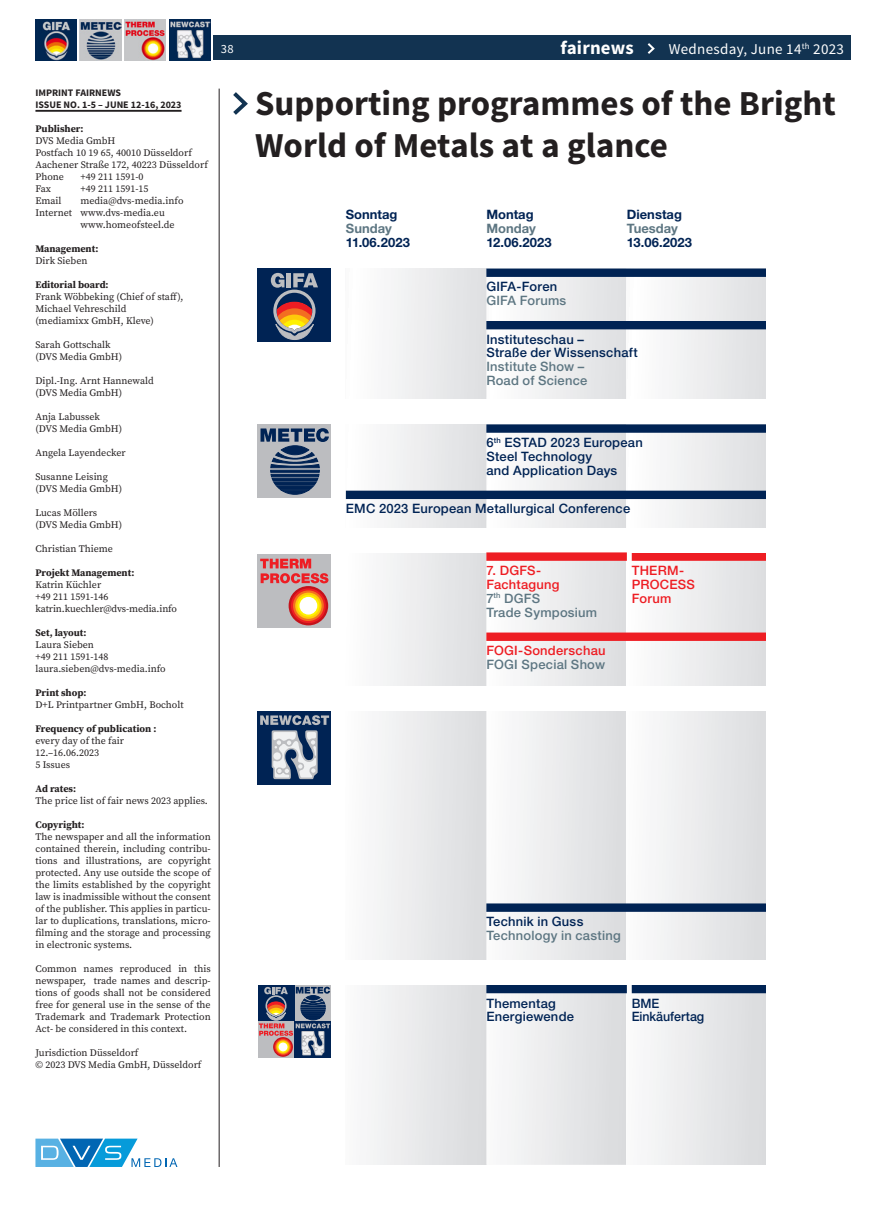
<style>
.page{position:relative;width:883px;height:1205px;background:#fff}
.page>*{position:absolute;margin:0;border:0;box-sizing:border-box;transform-origin:0 0}
.t1{font:700 35px/42.5px "Source Sans Pro";color:#231f20}
.t2{font:700 18.75px "Source Sans Pro";letter-spacing:.01em;color:#fff}
.t3{font:15px "Source Sans Pro";letter-spacing:.02em;color:#fff}
.t4{font:500 13px/13.9px "Helvetica Neue LT Std";letter-spacing:.02em;color:#002354}
.t5{font:500 13px/13.9px "Helvetica Neue LT Std";letter-spacing:.02em;color:#5d7682}
.t6{font:700 13px "Helvetica Neue LT Std";color:#002354}
.t7{font:500 13px/13.9px "Helvetica Neue LT Std";letter-spacing:.02em;color:#ee1d23}
.t8{font:700 13px "Helvetica Neue LT Std";color:#5d7682}
.t9{font:500 13px/13.9px "Helvetica Neue LT Std";color:#002354;scale:.96 1}
.t10{font:12.5px "Source Sans Pro";color:#fff}
.t11{font:10px/12px "Source Serif Pro";color:#231f20}
.t12{font:700 10px "Source Serif Pro";color:#231f20}
.t13{font:700 10px/12px "Source Sans Pro";color:#231f20}
.s1{color:#ee1d23}
</style>
<div class="page">
<div style="left:214px;top:35px;width:636px;height:25px;background:#123351"></div>
<svg style="left:647px;top:43px;width:8px;height:11px"></svg>
<img style="left:169px;top:19px;width:41px;height:41px">
<img style="left:35px;top:19px;width:41px;height:41px">
<img style="left:80px;top:19px;width:41px;height:41px">
<img style="left:125px;top:19px;width:41px;height:41px">
<hr style="left:219px;top:89px;width:1px;height:1078px;background:#231f20">
<div style="left:346px;top:268px;width:140px;height:897px;background:linear-gradient(to right,#fdfdfd,#dcdddf)"></div>
<svg style="left:486px;top:277px;width:140px;height:888px"></svg>
<div style="left:626px;top:268px;width:139px;height:897px;background:linear-gradient(to right,#fdfdfd,#dcdddf)"></div>
<div style="left:631px;top:552px;width:134px;height:9px;background:#ee1d23"></div>
<div style="left:234px;top:400px;width:531px;height:24px;background:#fff"></div>
<div style="left:234px;top:528px;width:531px;height:24px;background:#fff"></div>
<div style="left:234px;top:687px;width:531px;height:24px;background:#fff"></div>
<svg style="left:294px;top:985px;width:37px;height:36px"></svg>
<div style="left:257px;top:984px;width:37px;height:37px;background:#002354"></div>
<div style="left:257px;top:1021px;width:37px;height:37px;background:#bcbdc0"></div>
<svg style="left:273px;top:1037px;width:20px;height:20px"></svg>
<svg style="left:294px;top:1021px;width:37px;height:37px"></svg>
<svg style="left:259px;top:987px;width:71px;height:68px"></svg>
<div style="left:631px;top:985px;width:134px;height:8px;background:#002354"></div>
<div style="left:257px;top:268px;width:74px;height:74px;background:#002354"></div>
<svg style="left:271px;top:273px;width:47px;height:67px"></svg>
<div style="left:257px;top:424px;width:74px;height:74px;background:#bcbdc0"></div>
<div style="left:281px;top:446px;width:27px;height:9px;background:#002354;border-radius:50%"></div>
<div style="left:281px;top:446px;width:28px;height:9px;border:1px solid #002354;border-radius:50%"></div>
<svg style="left:270px;top:452px;width:49px;height:42px"></svg>
<svg style="left:260px;top:428px;width:69px;height:14px"></svg>
<div style="left:257px;top:555px;width:74px;height:73px;background:#bcbdc0"></div>
<svg style="left:288px;top:586px;width:40px;height:39px"></svg>
<svg style="left:291px;top:588px;width:35px;height:35px"></svg>
<svg style="left:293px;top:590px;width:31px;height:31px"></svg>
<svg style="left:295px;top:592px;width:26px;height:27px"></svg>
<svg style="left:297px;top:595px;width:22px;height:22px"></svg>
<div style="left:299px;top:597px;width:18px;height:17px;background:#fff;border-radius:50%"></div>
<svg style="left:260px;top:559px;width:68px;height:24px"></svg>
<div style="left:486px;top:268px;width:279px;height:9px;background:#002354"></div>
<div style="left:486px;top:903px;width:279px;height:9px;background:#002354"></div>
<div style="left:486px;top:552px;width:140px;height:9px;background:#ee1d23"></div>
<div style="left:486px;top:632px;width:279px;height:9px;background:#ee1d23"></div>
<div style="left:486px;top:985px;width:140px;height:8px;background:#002354"></div>
<div style="left:346px;top:491px;width:419px;height:8px;background:#002354"></div>
<div style="left:486px;top:424px;width:279px;height:9px;background:#002354"></div>
<div style="left:486px;top:321px;width:279px;height:8px;background:#002354"></div>
<div style="left:234px;top:960px;width:531px;height:24px;background:#fff"></div>
<div style="left:257px;top:711px;width:74px;height:74px;background:#002354"></div>
<svg style="left:260px;top:715px;width:69px;height:64px"></svg>
<svg style="left:233px;top:92px;width:15px;height:23px"></svg>
<hr style="left:35px;top:110px;width:146px;height:2px;background:#231f20">
<svg style="left:35px;top:1138px;width:142px;height:29px"></svg>
<p class="t10" style="left:221px;top:41px;width:14px">38</p>
<p class="t13" style="left:35px;top:87px;width:147px">IMPRINT FAIRNEWS<br>ISSUE NO. 1-5 – JUNE 12-16, 2023</p>
<p class="t12" style="left:35px;top:122px;width:49px">Publisher:</p>
<p class="t11" style="left:35px;top:135px;width:174px">DVS Media GmbH<br>Postfach 10 19 65, 40010 Düsseldorf<br>Aachener Straße 172, 40223 Düsseldorf<br>Phone</p>
<p class="t11" style="left:80px;top:171px;width:65px">+49 211 1591-0</p>
<p class="t11" style="left:35px;top:183px;width:17px">Fax</p>
<p class="t11" style="left:80px;top:183px;width:70px">+49 211 1591-15</p>
<p class="t11" style="left:35px;top:195px;width:28px">Email</p>
<p class="t11" style="left:80px;top:195px;width:104px">media@dvs-media.info</p>
<p class="t11" style="left:35px;top:207px;width:131px">Internet www.dvs-media.eu</p>
<p class="t11" style="left:80px;top:219px;width:95px">www.homeofsteel.de</p>
<p class="t12" style="left:35px;top:242px;width:64px">Management:</p>
<p class="t11" style="left:35px;top:255px;width:54px">Dirk Sieben</p>
<p class="t12" style="left:35px;top:278px;width:75px">Editorial board:</p>
<p class="t11" style="left:35px;top:291px;width:149px">Frank Wöbbeking (Chief of staff),<br>Michael Vehreschild<br>(mediamixx GmbH, Kleve)</p>
<p class="t11" style="left:35px;top:339px;width:88px">Sarah Gottschalk (DVS Media GmbH)</p>
<p class="t11" style="left:35px;top:375px;width:120px">Dipl.-Ing. Arnt Hannewald (DVS Media GmbH)</p>
<p class="t11" style="left:35px;top:411px;width:88px">Anja Labussek (DVS Media GmbH)</p>
<p class="t11" style="left:35px;top:447px;width:92px">Angela Layendecker</p>
<p class="t11" style="left:35px;top:471px;width:88px">Susanne Leising (DVS Media GmbH)</p>
<p class="t11" style="left:35px;top:507px;width:88px">Lucas Möllers<br>(DVS Media GmbH)</p>
<p class="t11" style="left:35px;top:543px;width:79px">Christian Thieme</p>
<p class="t12" style="left:35px;top:566px;width:100px">Projekt Management:</p>
<p class="t11" style="left:35px;top:579px;width:143px">Katrin Küchler<br>+49 211 1591-146 katrin.kuechler@dvs-media.info</p>
<p class="t12" style="left:35px;top:626px;width:52px">Set, layout:</p>
<p class="t11" style="left:35px;top:639px;width:132px">Laura Sieben<br>+49 211 1591-148 laura.sieben@dvs-media.info</p>
<p class="t12" style="left:35px;top:686px;width:52px">Print shop:</p>
<p class="t11" style="left:35px;top:699px;width:150px">D+L Printpartner GmbH, Bocholt</p>
<p class="t12" style="left:35px;top:722px;width:122px">Frequency of publication :</p>
<p class="t11" style="left:35px;top:735px;width:90px">every day of the fair<br>12.–16.06.2023<br>5 Issues</p>
<p class="t12" style="left:35px;top:782px;width:42px">Ad rates:</p>
<p class="t11" style="left:35px;top:795px;width:174px">The price list of fair news 2023 applies.</p>
<p class="t12" style="left:35px;top:818px;width:51px">Copyright:</p>
<p class="t11" style="left:35px;top:831px;width:177px;text-align:justify">The newspaper and all the information contained therein, including contribu&shy;tions and illustrations, are copyright protected. Any use outside the scope of the limits established by the copyright law is inadmissible without the consent of the publisher. This applies in particu&shy;lar to duplications, translations, micro&shy;filming and the storage and processing in electronic systems.</p>
<p class="t11" style="left:35px;top:963px;width:177px;text-align:justify">Common names reproduced in this newspaper, trade names and descrip&shy;tions of goods shall not be considered free for general use in the sense of the Trademark and Trademark Protection Act- be considered in this context.</p>
<p class="t11" style="left:35px;top:1047px;width:167px">Jurisdiction Düsseldorf<br>© 2023 DVS Media GmbH, Düsseldorf</p>
<h2 class="t2" style="left:560px;top:36px;width:75px">fairnews</h2>
<h3 class="t3" style="left:668px;top:40px;width:177px">Wednesday, June 14<sup>th</sup> 2023</h3>
<h1 class="t1" style="left:255px;top:83px;width:582px">Supporting programmes of the Bright<br>World of Metals at a glance</h1>
<h3 class="t6" style="left:346px;top:206px;width:53px">Sonntag</h3>
<h3 class="t8" style="left:346px;top:220px;width:47px">Sunday</h3>
<h3 class="t6" style="left:346px;top:234px;width:65px">11.06.2023</h3>
<h3 class="t6" style="left:486px;top:206px;width:49px">Montag</h3>
<h3 class="t8" style="left:486px;top:220px;width:51px">Monday</h3>
<h3 class="t6" style="left:486px;top:234px;width:67px">12.06.2023</h3>
<h3 class="t4" style="left:486px;top:279px;width:72px">GIFA-Foren</h3>
<h3 class="t5" style="left:486px;top:293px;width:81px">GIFA Forums</h3>
<h3 class="t6" style="left:626px;top:206px;width:57px">Dienstag</h3>
<h3 class="t8" style="left:626px;top:220px;width:53px">Tuesday</h3>
<h3 class="t6" style="left:626px;top:234px;width:67px">13.06.2023</h3>
<h3 class="t4" style="left:486px;top:332px;width:153px">Instituteschau –<br>Straße der Wissenschaft</h3>
<h3 class="t5" style="left:486px;top:360px;width:102px">Institute Show –<br>Road of Science</h3>
<h3 class="t4" style="left:486px;top:435px;width:158px">6<sup>th</sup> ESTAD 2023 European<br>Steel Technology<br>and Application Days</h3>
<h3 class="t4" style="left:346px;top:501px;width:286px">EMC 2023 European Metallurgical Conference</h3>
<h3 class="t5" style="left:486px;top:563px;width:112px"><span class="s1">7. DGFS-<br>Fachtagung<br></span>7<sup>th</sup> DGFS<br>Trade Symposium</h3>
<h3 class="t7" style="left:486px;top:643px;width:121px">FOGI-Sonderschau</h3>
<h3 class="t5" style="left:486px;top:657px;width:120px">FOGI Special Show</h3>
<h3 class="t7" style="left:631px;top:563px;width:65px">THERM-<br>PROCESS<br>Forum</h3>
<h3 class="t4" style="left:486px;top:914px;width:98px">Technik in Guss</h3>
<h3 class="t5" style="left:486px;top:928px;width:136px">Technology in casting</h3>
<h3 class="t4" style="left:486px;top:996px;width:89px">Thementag<br>Energiewende</h3>
<h3 class="t9" style="left:631px;top:996px;width:77px">BME<br>Einkäufertag</h3>
</div>
